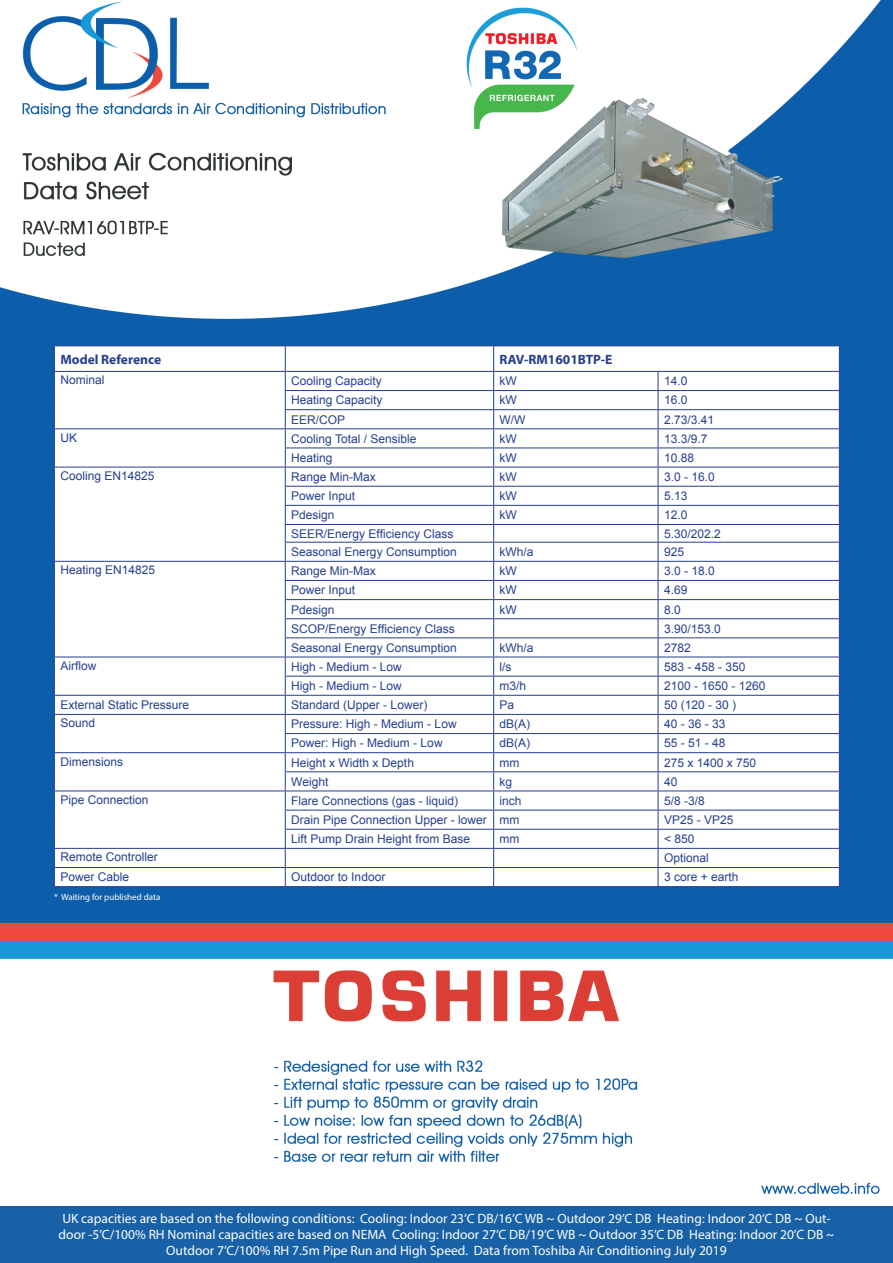
<style>
.page{position:relative;width:893px;height:1263px;background:#fff}
.page>*{position:absolute;margin:0;border:0;box-sizing:border-box;transform-origin:0 0}
.t1{font:13.5px/16.2px "Myriad Pro";color:#fff;text-align:center}
.t2{font:700 13.5px "Myriad Pro";color:#253f8e}
.t3{font:12px "Arial";color:#253f8e}
.t4{font:9px "Myriad Pro";color:#fff}
</style>
<div class="page">
<img style="left:0;top:0;width:893px;height:1194px">
<hr style="left:54px;top:345px;width:231px;height:1px;background:#253f8e">
<hr style="left:285px;top:345px;width:209px;height:1px;background:#253f8e">
<hr style="left:494px;top:345px;width:164px;height:1px;background:#253f8e">
<hr style="left:658px;top:345px;width:182px;height:1px;background:#253f8e">
<svg style="left:54px;top:346px;width:786px;height:540px"></svg>
<hr style="left:54px;top:886px;width:231px;height:1px;background:#253f8e">
<hr style="left:285px;top:886px;width:209px;height:1px;background:#253f8e">
<hr style="left:494px;top:886px;width:164px;height:1px;background:#253f8e">
<hr style="left:658px;top:886px;width:182px;height:1px;background:#253f8e">
<div style="left:0;top:1206px;width:893px;height:57px;background:#1861a6"></div>
<p class="t2" style="left:60px;top:350px;width:102px">Model Reference</p>
<p class="t2" style="left:500px;top:350px;width:114px">RAV-RM1601BTP-E</p>
<p class="t3" style="left:60px;top:372px;width:46px">Nominal</p>
<p class="t3" style="left:291px;top:373px;width:92px">Cooling Capacity</p>
<p class="t3" style="left:500px;top:373px;width:19px">kW</p>
<p class="t3" style="left:664px;top:373px;width:25px">14.0</p>
<p class="t3" style="left:291px;top:392px;width:93px">Heating Capacity</p>
<p class="t3" style="left:500px;top:392px;width:19px">kW</p>
<p class="t3" style="left:664px;top:392px;width:25px">16.0</p>
<p class="t3" style="left:291px;top:411px;width:56px">EER/COP</p>
<p class="t3" style="left:500px;top:411px;width:27px">W/W</p>
<p class="t3" style="left:664px;top:411px;width:52px">2.73/3.41</p>
<p class="t3" style="left:60px;top:430px;width:18px">UK</p>
<p class="t3" style="left:291px;top:431px;width:127px">Cooling Total / Sensible</p>
<p class="t3" style="left:500px;top:431px;width:19px">kW</p>
<p class="t3" style="left:664px;top:431px;width:45px">13.3/9.7</p>
<p class="t3" style="left:291px;top:450px;width:43px">Heating</p>
<p class="t3" style="left:500px;top:450px;width:19px">kW</p>
<p class="t3" style="left:664px;top:450px;width:32px">10.88</p>
<p class="t3" style="left:60px;top:468px;width:96px">Cooling EN14825</p>
<p class="t3" style="left:291px;top:469px;width:86px">Range Min-Max</p>
<p class="t3" style="left:500px;top:469px;width:19px">kW</p>
<p class="t3" style="left:664px;top:469px;width:52px">3.0 - 16.0</p>
<p class="t3" style="left:291px;top:488px;width:66px">Power Input</p>
<p class="t3" style="left:500px;top:488px;width:19px">kW</p>
<p class="t3" style="left:664px;top:488px;width:25px">5.13</p>
<p class="t3" style="left:291px;top:507px;width:45px">Pdesign</p>
<p class="t3" style="left:500px;top:507px;width:19px">kW</p>
<p class="t3" style="left:664px;top:507px;width:25px">12.0</p>
<p class="t3" style="left:291px;top:526px;width:164px">SEER/Energy Efficiency Class</p>
<p class="t3" style="left:664px;top:526px;width:58px">5.30/202.2</p>
<p class="t3" style="left:291px;top:544px;width:167px">Seasonal Energy Consumption</p>
<p class="t3" style="left:500px;top:544px;width:36px">kWh/a</p>
<p class="t3" style="left:664px;top:544px;width:22px">925</p>
<p class="t3" style="left:60px;top:562px;width:96px">Heating EN14825</p>
<p class="t3" style="left:291px;top:563px;width:86px">Range Min-Max</p>
<p class="t3" style="left:500px;top:563px;width:19px">kW</p>
<p class="t3" style="left:664px;top:563px;width:52px">3.0 - 18.0</p>
<p class="t3" style="left:291px;top:582px;width:66px">Power Input</p>
<p class="t3" style="left:500px;top:582px;width:19px">kW</p>
<p class="t3" style="left:664px;top:582px;width:25px">4.69</p>
<p class="t3" style="left:291px;top:601px;width:45px">Pdesign</p>
<p class="t3" style="left:500px;top:601px;width:19px">kW</p>
<p class="t3" style="left:664px;top:601px;width:18px">8.0</p>
<p class="t3" style="left:291px;top:621px;width:165px">SCOP/Energy Efficiency Class</p>
<p class="t3" style="left:664px;top:621px;width:58px">3.90/153.0</p>
<p class="t3" style="left:291px;top:640px;width:167px">Seasonal Energy Consumption</p>
<p class="t3" style="left:500px;top:640px;width:36px">kWh/a</p>
<p class="t3" style="left:664px;top:640px;width:28px">2782</p>
<p class="t3" style="left:60px;top:658px;width:37px">Airflow</p>
<p class="t3" style="left:291px;top:659px;width:112px">High - Medium - Low</p>
<p class="t3" style="left:500px;top:659px;width:13px">l/s</p>
<p class="t3" style="left:664px;top:659px;width:83px">583 - 458 - 350</p>
<p class="t3" style="left:291px;top:678px;width:112px">High - Medium - Low</p>
<p class="t3" style="left:500px;top:678px;width:28px">m3/h</p>
<p class="t3" style="left:664px;top:678px;width:103px">2100 - 1650 - 1260</p>
<p class="t3" style="left:60px;top:697px;width:130px">External Static Pressure</p>
<p class="t3" style="left:291px;top:697px;width:138px">Standard (Upper - Lower)</p>
<p class="t3" style="left:500px;top:697px;width:16px">Pa</p>
<p class="t3" style="left:664px;top:697px;width:74px">50 (120 - 30 )</p>
<p class="t3" style="left:60px;top:715px;width:36px">Sound</p>
<p class="t3" style="left:291px;top:716px;width:167px">Pressure: High - Medium - Low</p>
<p class="t3" style="left:500px;top:716px;width:32px">dB(A)</p>
<p class="t3" style="left:664px;top:716px;width:63px">40 - 36 - 33</p>
<p class="t3" style="left:291px;top:735px;width:153px">Power: High - Medium - Low</p>
<p class="t3" style="left:500px;top:735px;width:32px">dB(A)</p>
<p class="t3" style="left:664px;top:735px;width:63px">55 - 51 - 48</p>
<p class="t3" style="left:60px;top:753px;width:64px">Dimensions</p>
<p class="t3" style="left:291px;top:754px;width:124px">Height x Width x Depth</p>
<p class="t3" style="left:500px;top:754px;width:21px">mm</p>
<p class="t3" style="left:664px;top:754px;width:94px">275 x 1400 x 750</p>
<p class="t3" style="left:291px;top:774px;width:39px">Weight</p>
<p class="t3" style="left:500px;top:774px;width:14px">kg</p>
<p class="t3" style="left:664px;top:774px;width:15px">40</p>
<p class="t3" style="left:60px;top:792px;width:90px">Pipe Connection</p>
<p class="t3" style="left:291px;top:793px;width:168px">Flare Connections (gas - liquid)</p>
<p class="t3" style="left:500px;top:793px;width:24px">inch</p>
<p class="t3" style="left:664px;top:793px;width:42px">5/8 -3/8</p>
<p class="t3" style="left:291px;top:812px;width:230px">Drain Pipe Connection Upper - lower mm</p>
<p class="t3" style="left:664px;top:812px;width:71px">VP25 - VP25</p>
<p class="t3" style="left:291px;top:831px;width:180px">Lift Pump Drain Height from Base</p>
<p class="t3" style="left:500px;top:831px;width:21px">mm</p>
<p class="t3" style="left:664px;top:831px;width:32px">&lt; 850</p>
<p class="t3" style="left:60px;top:849px;width:99px">Remote Controller</p>
<p class="t3" style="left:664px;top:850px;width:46px">Optional</p>
<p class="t3" style="left:60px;top:869px;width:70px">Power Cable</p>
<p class="t3" style="left:291px;top:869px;width:96px">Outdoor to Indoor</p>
<p class="t3" style="left:664px;top:869px;width:76px">3 core + earth</p>
<p class="t4" style="left:54px;top:891px;width:108px">* Waiting for published data</p>
<p class="t1" style="left:59px;top:1210px;width:777px">UK capacities are based on the following conditions: Cooling: Indoor 23’C DB/16’C WB ~ Outdoor 29’C DB Heating: Indoor 20’C DB ~ Out&shy;door -5’C/100% RH Nominal capacities are based on NEMA Cooling: Indoor 27’C DB/19’C WB ~ Outdoor 35’C DB Heating: Indoor 20’C DB ~<br>Outdoor 7’C/100% RH 7.5m Pipe Run and High Speed. Data from Toshiba Air Conditioning July 2019</p>
</div>
